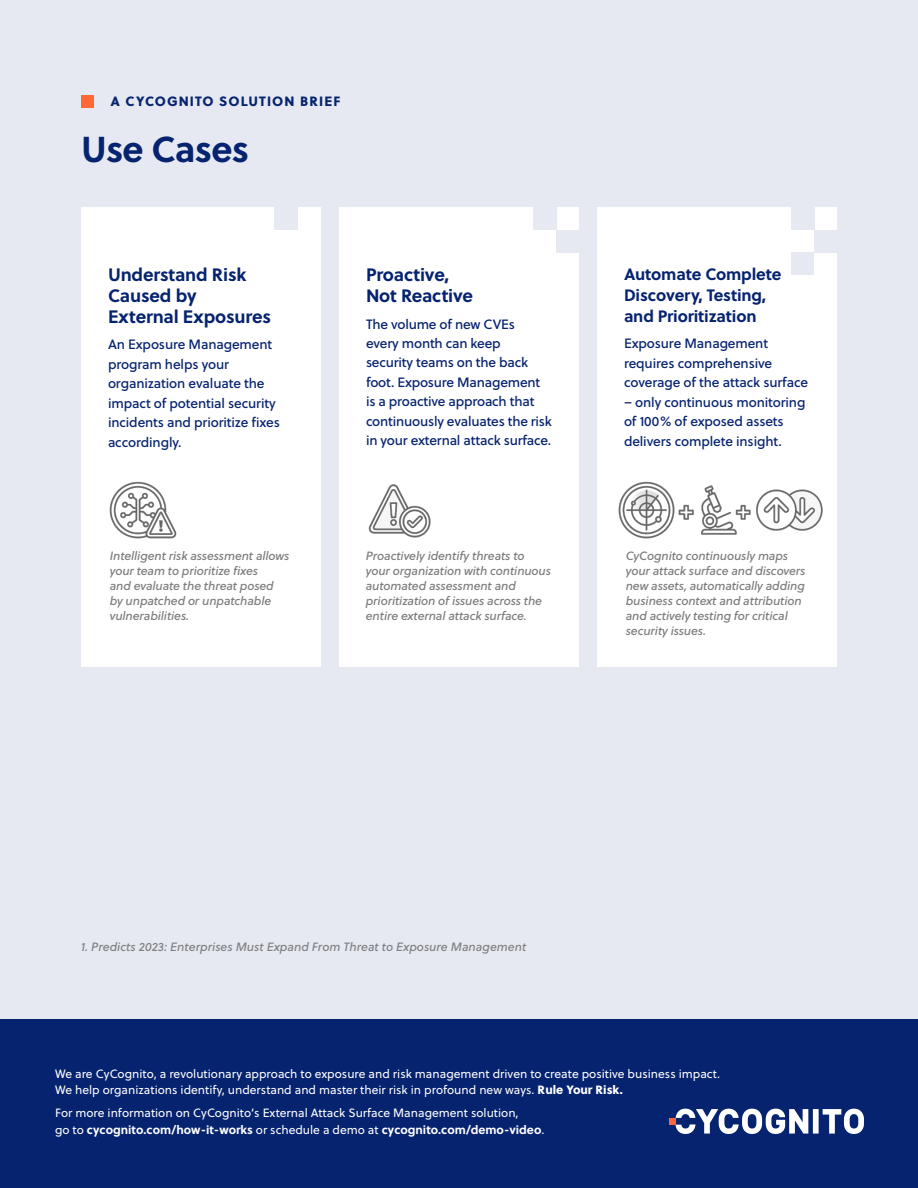
<style>
.page{position:relative;width:918px;height:1188px;background:#e6e9f1}
.page>*{position:absolute;margin:0;border:0;box-sizing:border-box;transform-origin:0 0}
.t1{font:700 36px "Soleil";letter-spacing:-.02em;color:#06236f}
.t2{font:700 18px/21px "Soleil";letter-spacing:-.01em;color:#06236f}
.t3{font:700 16.5px/21px "Soleil";letter-spacing:-.01em;color:#06236f}
.t4{font:13.5px/19.5px "Soleil Bk";letter-spacing:-.01em;color:#06236f}
.t5{font:13.5px "Soleil Xb";letter-spacing:.08em;color:#06236f}
.t6{font:italic 12px/15px "Soleil Bk";letter-spacing:-.01em;color:#7d7d7d}
.t7{font:12px/16.5px "Soleil";color:#fff}
.t8{font:italic 12px "Soleil Bk";color:#808285}
.s1{font-family:"Soleil Xb"}
.s2{font-weight:700}
</style>
<div class="page">
<div style="left:0;top:1019px;width:918px;height:169px;background:#06236f"></div>
<svg style="left:676px;top:1109px;width:188px;height:25px"></svg>
<div style="left:669px;top:1118px;width:7px;height:7px;background:#ff6735"></div>
<div style="left:81px;top:207px;width:240px;height:459px;background:#fff"></div>
<div style="left:274px;top:207px;width:23px;height:23px;background:#e6e9f1"></div>
<div style="left:339px;top:207px;width:240px;height:459px;background:#fff"></div>
<div style="left:533px;top:207px;width:23px;height:23px;background:#e6e9f1"></div>
<div style="left:556px;top:230px;width:23px;height:22px;background:#e6e9f1"></div>
<div style="left:597px;top:207px;width:240px;height:459px;background:#fff"></div>
<div style="left:791px;top:207px;width:23px;height:23px;background:#e6e9f1"></div>
<div style="left:814px;top:230px;width:23px;height:22px;background:#e6e9f1"></div>
<div style="left:791px;top:252px;width:23px;height:23px;background:#e6e9f1"></div>
<div style="left:81px;top:95px;width:13px;height:13px;background:#ff6735"></div>
<img style="left:712px;top:485px;width:38px;height:50px">
<img style="left:750px;top:489px;width:73px;height:42px">
<img style="left:109px;top:481px;width:68px;height:58px">
<img style="left:368px;top:484px;width:63px;height:54px">
<img style="left:618px;top:481px;width:40px;height:58px">
<img style="left:658px;top:484px;width:54px;height:52px">
<p class="t5" style="left:111px;top:91px;width:231px">A CYCOGNITO SOLUTION BRIEF</p>
<h1 class="t1" style="left:81px;top:121px;width:170px">Use Cases</h1>
<h2 class="t2" style="left:108px;top:263px;width:165px">Understand Risk<br>Caused by<br>External Exposures</h2>
<p class="t4" style="left:108px;top:334px;width:174px">An Exposure Management program helps your organization evaluate the impact of potential security incidents and prioritize fixes accordingly.</p>
<h2 class="t2" style="left:366px;top:263px;width:109px">Proactive,<br>Not Reactive</h2>
<p class="t4" style="left:366px;top:313px;width:188px">The volume of new CVEs<br>every month can keep<br>security teams on the back foot. Exposure Management is a proactive approach that continuously evaluates the risk in your external attack surface.</p>
<p class="t3" style="left:624px;top:263px;width:159px">Automate Complete<br>Discovery, Testing, and Prioritization</p>
<p class="t4" style="left:624px;top:333px;width:186px">Exposure Management requires comprehensive coverage of the attack surface</p>
<p class="t4" style="left:624px;top:392px;width:183px">– only continuous monitoring of 100% of exposed assets delivers complete insight.</p>
<p class="t6" style="left:110px;top:548px;width:181px">Intelligent risk assessment allows your team to prioritize fixes<br>and evaluate the threat posed by unpatched or unpatchable vulnerabilities.</p>
<p class="t6" style="left:366px;top:548px;width:187px">Proactively identify threats to your organization with continuous automated assessment and prioritization of issues across the entire external attack surface.</p>
<p class="t6" style="left:626px;top:548px;width:181px">CyCognito continuously maps your attack surface and discovers new assets, automatically adding business context and attribution and actively testing for critical security issues.</p>
<p class="t8" style="left:81px;top:938px;width:447px">1. Predicts 2023: Enterprises Must Expand From Threat to Exposure Management</p>
<p class="t7" style="left:55px;top:1065px;width:667px">We are CyCognito, a revolutionary approach to exposure and risk management driven to create positive business impact.<br>We help organizations identify, understand and master their risk in profound new ways. <span class="s1">Rule Your Risk.</span></p>
<p class="t7" style="left:55px;top:1105px;width:491px">For more information on CyCognito’s External Attack Surface Management solution,<br>go to <span class="s2">cycognito.com/how-it-works</span> or schedule a demo at <span class="s2">cycognito.com/demo-video</span>.</p>
</div>
